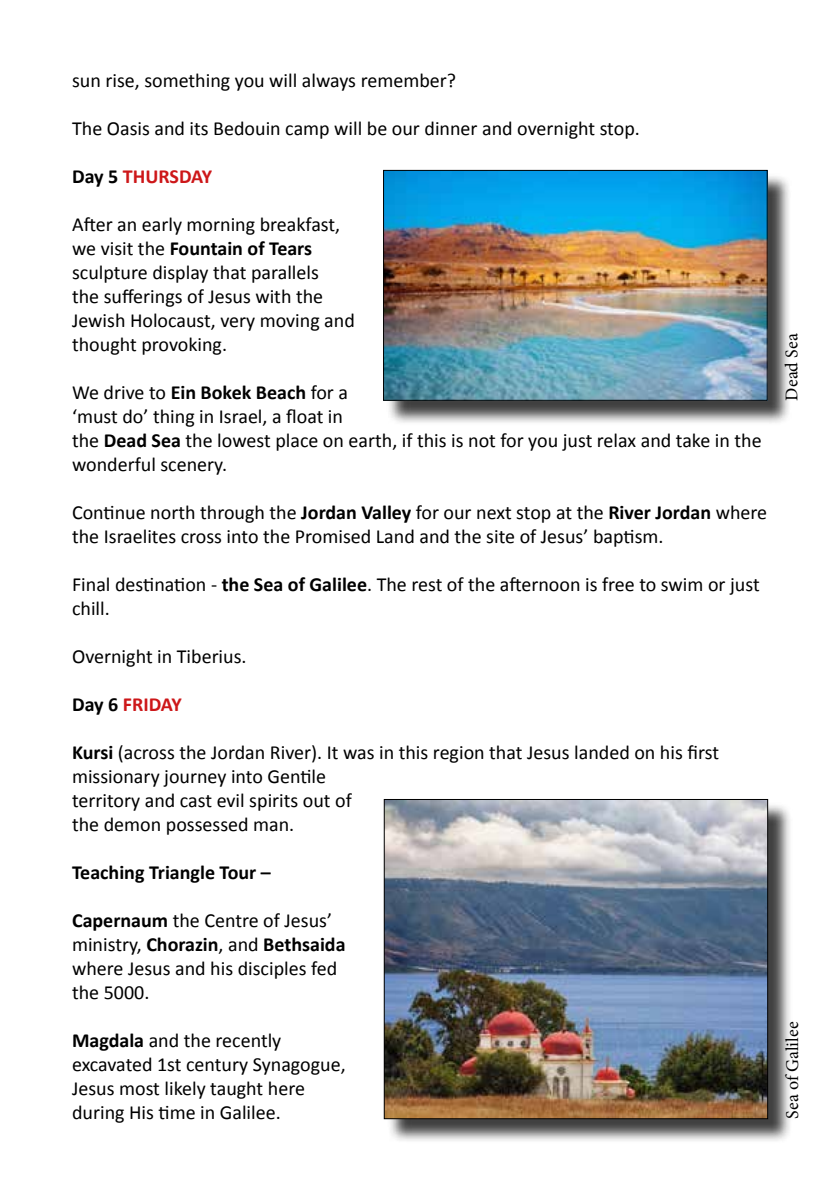
<style>
.page{position:relative;width:840px;height:1191px;background:#fff}
.page>*{position:absolute;margin:0;border:0;box-sizing:border-box;transform-origin:0 0}
.t1{font:20px/24px "Calibri";color:#000}
.t2{font:700 20px "Calibri";color:#cd1719}
.t3{font:700 20px "Calibri";color:#000}
.t4{font:18px "Minion Pro";letter-spacing:.005em;color:#000}
.s1{color:#000}
.s2{font-weight:700}
</style>
<div class="page">
<div style="left:386px;top:173px;width:405px;height:252px;background:#000;opacity:.75"></div>
<img style="left:385px;top:172px;width:380px;height:226px">
<div style="left:383px;top:170px;width:384px;height:230px;border:1px solid #000"></div>
<div style="left:387px;top:802px;width:405px;height:341px;background:#000;opacity:.75"></div>
<img style="left:386px;top:801px;width:379px;height:316px">
<div style="left:384px;top:799px;width:383px;height:320px;border:1px solid #000"></div>
<p class="t1" style="left:72px;top:68px;width:385px">sun rise, something you will always remember?</p>
<p class="t1" style="left:72px;top:116px;width:569px">The Oasis and its Bedouin camp will be our dinner and overnight stop.</p>
<p class="t2" style="left:72px;top:162px;width:141px"><span class="s1">Day 5</span> THURSDAY</p>
<p class="t1" style="left:72px;top:212px;width:284px">After an early morning breakfast, we visit the <span class="s2">Fountain of Tears </span>sculpture display that parallels<br>the sufferings of Jesus with the<br>Jewish Holocaust, very moving and thought provoking.</p>
<p class="t1" style="left:72px;top:380px;width:690px">We drive to <span class="s2">Ein Bokek Beach</span> for a<br>‘must do’ thing in Israel, a float in<br>the <span class="s2">Dead Sea</span> the lowest place on earth, if this is not for you just relax and take in the wonderful scenery.</p>
<p class="t1" style="left:72px;top:500px;width:696px">Continue north through the <span class="s2">Jordan Valley</span> for our next stop at the <span class="s2">River Jordan</span> where the Israelites cross into the Promised Land and the site of Jesus’ baptism.</p>
<p class="t1" style="left:72px;top:572px;width:688px">Final destination - <span class="s2">the Sea of Galilee</span>. The rest of the afternoon is free to swim or just chill.</p>
<p class="t1" style="left:72px;top:644px;width:176px">Overnight in Tiberius.</p>
<p class="t2" style="left:72px;top:690px;width:111px"><span class="s1">Day 6</span> FRIDAY</p>
<p class="t1" style="left:72px;top:740px;width:648px"><span class="s2">Kursi</span> (across the Jordan River). It was in this region that Jesus landed on his first missionary journey into Gentile<br>territory and cast evil spirits out of<br>the demon possessed man.</p>
<p class="t3" style="left:72px;top:858px;width:200px">Teaching Triangle Tour –</p>
<p class="t1" style="left:72px;top:908px;width:275px"><span class="s2">Capernaum</span> the Centre of Jesus’ ministry, <span class="s2">Chorazin</span>, and <span class="s2">Bethsaida </span>where Jesus and his disciples fed the 5000.</p>
<p class="t1" style="left:72px;top:1028px;width:275px"><span class="s2">Magdala</span> and the recently excavated 1st century Synagogue,<br>Jesus most likely taught here during His time in Galilee.</p>
<p class="t4" style="left:779px;top:400px;width:69px;rotate:-90deg">Dead Sea</p>
<p class="t4" style="left:780px;top:1119px;width:99px;rotate:-90deg">Sea of Galilee</p>
</div>
